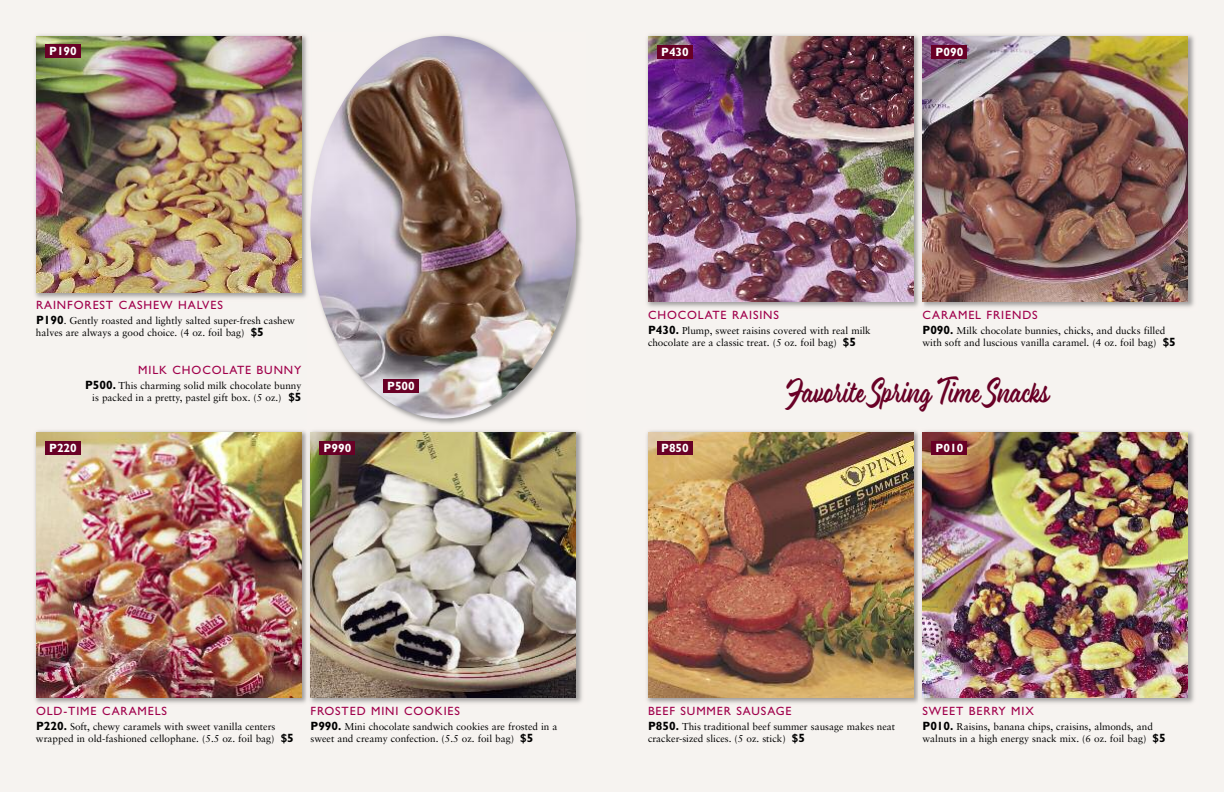
<style>
.page{position:relative;width:1224px;height:792px;background:#fff}
.page>*{position:absolute;margin:0;border:0;box-sizing:border-box;transform-origin:0 0}
.t1{font:32px "Eds Market Main Script";color:#690026;scale:.75 1}
.t2{font:12px "Gill Sans";letter-spacing:.075em;color:#a0004b}
.t3{font:700 12px "Gill Sans";color:#fff}
.t4{font:10px/12px "Sabon";color:#000}
.s1{font-family:"Gill Sans";font-weight:700;font-size:12px}
</style>
<div class="page">
<div style="left:0;top:0;width:621px;height:792px;background:#f6f3f0"></div>
<div style="left:612px;top:0;width:612px;height:792px;background:#f6f3f0"></div>
<img style="left:647px;top:431px;width:547px;height:272px">
<img style="left:648px;top:432px;width:266px;height:266px">
<div style="left:657px;top:441px;width:36px;height:13px;background:#690026"></div>
<img style="left:922px;top:432px;width:266px;height:265px">
<div style="left:932px;top:441px;width:36px;height:13px;background:#690026"></div>
<img style="left:35px;top:431px;width:271px;height:272px">
<img style="left:36px;top:432px;width:266px;height:266px">
<div style="left:45px;top:441px;width:36px;height:13px;background:#690026"></div>
<img style="left:306px;top:35px;width:276px;height:668px">
<img style="left:310px;top:432px;width:266px;height:265px">
<div style="left:320px;top:441px;width:36px;height:13px;background:#690026"></div>
<img style="left:312px;top:428px;width:270px;height:1px">
<img style="left:311px;top:36px;width:265px;height:383px;border-radius:50%">
<img style="left:35px;top:35px;width:277px;height:268px">
<img style="left:311px;top:201px;width:1px;height:53px">
<img style="left:36px;top:36px;width:266px;height:257px">
<div style="left:45px;top:45px;width:36px;height:13px;background:#690026"></div>
<img style="left:924px;top:35px;width:270px;height:272px">
<img style="left:924px;top:36px;width:264px;height:266px">
<div style="left:932px;top:45px;width:36px;height:13px;background:#690026"></div>
<img style="left:647px;top:35px;width:277px;height:272px">
<img style="left:922px;top:36px;width:2px;height:266px">
<img style="left:648px;top:36px;width:266px;height:266px">
<div style="left:657px;top:45px;width:36px;height:13px;background:#690026"></div>
<div style="left:383px;top:379px;width:36px;height:13px;background:#690026"></div>
<p class="t3" style="left:49px;top:46px;width:29px">P190</p>
<p class="t2" style="left:36px;top:301px;width:188px">RAINFOREST CASHEW HALVES</p>
<p class="t4" style="left:36px;top:316px;width:261px"><span class="s1">P190</span>. Gently roasted and lightly salted super-fresh cashew halves are always a good choice. (4 oz. foil bag) <span class="s1">$5</span></p>
<p class="t2" style="left:138px;top:366px;width:165px">MILK CHOCOLATE BUNNY</p>
<p class="t4" style="left:85px;top:381px;width:218px;text-align:right"><span class="s1">P500.</span> This charming solid milk chocolate bunny is packed in a pretty, pastel gift box. (5 oz.) <span class="s1">$5</span></p>
<p class="t3" style="left:49px;top:443px;width:29px">P220</p>
<p class="t3" style="left:324px;top:443px;width:29px">P990</p>
<p class="t3" style="left:387px;top:381px;width:29px">P500</p>
<p class="t3" style="left:661px;top:47px;width:29px">P430</p>
<p class="t3" style="left:936px;top:47px;width:29px">P090</p>
<p class="t2" style="left:648px;top:310px;width:133px">CHOCOLATE RAISINS</p>
<p class="t4" style="left:648px;top:325px;width:224px"><span class="s1">P430.</span> Plump, sweet raisins covered with real milk chocolate are a classic treat. (5 oz. foil bag) <span class="s1">$5</span></p>
<p class="t2" style="left:922px;top:310px;width:117px">CARAMEL FRIENDS</p>
<p class="t4" style="left:922px;top:325px;width:255px"><span class="s1">P090.</span> Milk chocolate bunnies, chicks, and ducks filled with soft and luscious vanilla caramel. (4 oz. foil bag) <span class="s1">$5</span></p>
<p class="t3" style="left:661px;top:443px;width:29px">P850</p>
<h1 class="t1" style="left:787px;top:372px;width:352px">Favorite Spring Time Snacks</h1>
<p class="t3" style="left:936px;top:443px;width:29px">P010</p>
<p class="t2" style="left:36px;top:706px;width:133px">OLD-TIME CARAMELS</p>
<p class="t4" style="left:36px;top:721px;width:259px"><span class="s1">P220.</span> Soft, chewy caramels with sweet vanilla centers wrapped in old-fashioned cellophane. (5.5 oz. foil bag) <span class="s1">$5</span></p>
<p class="t2" style="left:310px;top:706px;width:151px">FROSTED MINI COOKIES</p>
<p class="t4" style="left:310px;top:721px;width:249px"><span class="s1">P990.</span> Mini chocolate sandwich cookies are frosted in a sweet and creamy confection. (5.5 oz. foil bag) <span class="s1">$5</span></p>
<p class="t2" style="left:648px;top:706px;width:145px">BEEF SUMMER SAUSAGE</p>
<p class="t4" style="left:648px;top:721px;width:249px"><span class="s1">P850.</span> This traditional beef summer sausage makes neat cracker-sized slices. (5 oz. stick) <span class="s1">$5</span></p>
<p class="t2" style="left:922px;top:706px;width:113px">SWEET BERRY MIX</p>
<p class="t4" style="left:923px;top:721px;width:245px"><span class="s1">P010.</span> Raisins, banana chips, craisins, almonds, and walnuts in a high energy snack mix. (6 oz. foil bag) <span class="s1">$5</span></p>
</div>
